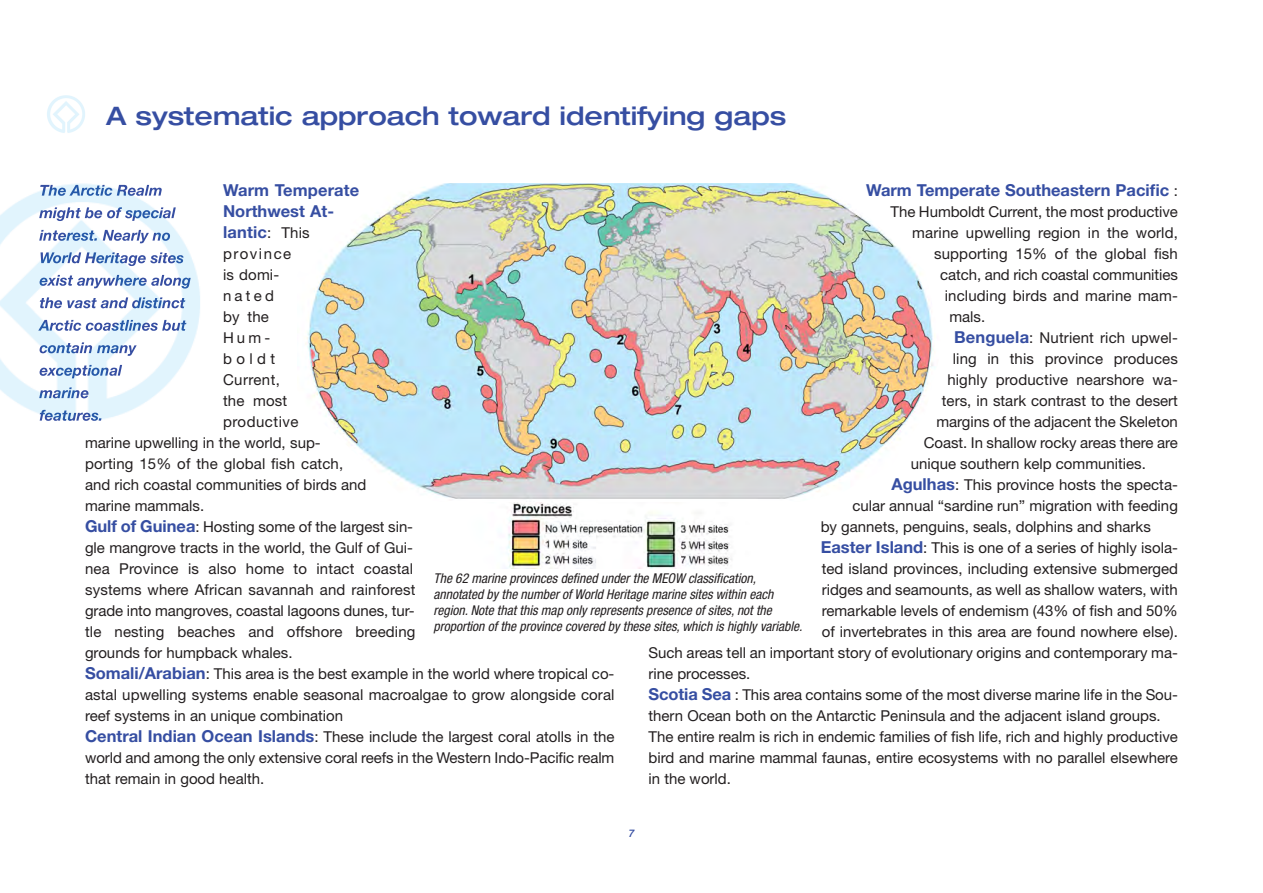
<style>
.page{position:relative;width:1263px;height:893px;background:#fff}
.page>*{position:absolute;margin:0;border:0;box-sizing:border-box;transform-origin:0 0}
.t1{font:500 expanded 25.5px "Helvetica Neue LT Std";color:#364ea2}
.t2{font:700 16.5px/21px "Helvetica Neue LT Std";color:#364ea2}
.t3{font:15px "Helvetica Neue LT Std";color:#231f20}
.t4{font:15px "Helvetica Neue LT Std";letter-spacing:.03em;color:#231f20}
.t5{font:15px "Helvetica Neue LT Std";letter-spacing:.105em;color:#231f20}
.t6{font:15px "Helvetica Neue LT Std";letter-spacing:.025em;color:#231f20}
.t7{font:italic condensed 13.5px/16.2px "Helvetica Neue LT Std";color:#231f20}
.t8{font:italic 500 10.5px "Helvetica Neue LT Std";color:#364ea2}
.s1{font-weight:400;font-size:15px;color:#231f20}
.s2{font-weight:700;font-size:16.5px;color:#364ea2}
</style>
<div class="page">
<img style="left:305px;top:183px;width:630px;height:320px">
<img style="left:507px;top:503px;width:225px;height:65px">
<img style="left:47px;top:95px;width:38px;height:38px">
<img style="left:0;top:183px;width:200px;height:238px">
<img style="left:40px;top:185px;width:122px;height:11px">
<img style="left:39px;top:207px;width:120px;height:14px">
<img style="left:39px;top:230px;width:122px;height:13px">
<img style="left:41px;top:252px;width:126px;height:14px">
<img style="left:40px;top:275px;width:117px;height:13px">
<img style="left:40px;top:297px;width:112px;height:11px">
<img style="left:38px;top:320px;width:120px;height:11px">
<img style="left:40px;top:342px;width:97px;height:14px">
<img style="left:40px;top:365px;width:82px;height:13px">
<img style="left:39px;top:387px;width:49px;height:11px">
<img style="left:40px;top:410px;width:61px;height:11px">
<h1 class="t1" style="left:106px;top:106px;width:681px">A systematic approach toward identifying gaps</h1>
<p class="t2" style="left:866px;top:181px;width:313px">Warm Temperate Southeastern Pacific <span class="s1">:</span></p>
<p class="t3" style="left:890px;top:206px;width:289px">The Humboldt Current, the most productive</p>
<p class="t3" style="left:912px;top:227px;width:267px">marine upwelling region in the world,</p>
<p class="t3" style="left:934px;top:248px;width:245px">supporting 15% of the global fish</p>
<p class="t3" style="left:940px;top:269px;width:239px">catch, and rich coastal communities</p>
<p class="t3" style="left:945px;top:290px;width:235px">including birds and marine mam-</p>
<p class="t3" style="left:949px;top:311px;width:37px">mals.</p>
<p class="t3" style="left:954px;top:332px;width:225px"><span class="s2">Benguela</span>: Nutrient rich upwel-</p>
<p class="t3" style="left:953px;top:353px;width:227px">ling in this province produces</p>
<p class="t3" style="left:947px;top:374px;width:232px">highly productive nearshore wa-</p>
<p class="t3" style="left:942px;top:395px;width:237px">ters, in stark contrast to the desert</p>
<p class="t3" style="left:936px;top:416px;width:243px">margins of the adjacent the Skeleton</p>
<p class="t3" style="left:924px;top:437px;width:256px">Coast. In shallow rocky areas there are</p>
<p class="t3" style="left:911px;top:458px;width:237px">unique southern kelp communities.</p>
<p class="t3" style="left:891px;top:479px;width:288px"><span class="s2">Agulhas</span>: This province hosts the specta-</p>
<p class="t3" style="left:852px;top:500px;width:327px">cular annual “sardine run” migration with feeding</p>
<p class="t3" style="left:821px;top:521px;width:332px">by gannets, penguins, seals, dolphins and sharks</p>
<p class="t3" style="left:821px;top:542px;width:359px"><span class="s2">Easter Island</span>: This is one of a series of highly isola-</p>
<p class="t3" style="left:822px;top:563px;width:358px">ted island provinces, including extensive submerged</p>
<p class="t3" style="left:822px;top:584px;width:358px">ridges and seamounts, as well as shallow waters, with</p>
<p class="t3" style="left:822px;top:605px;width:358px">remarkable levels of endemism (43% of fish and 50%</p>
<p class="t3" style="left:822px;top:626px;width:358px">of invertebrates in this area are found nowhere else).</p>
<p class="t3" style="left:648px;top:647px;width:531px">Such areas tell an important story of evolutionary origins and contemporary ma-</p>
<p class="t3" style="left:648px;top:668px;width:103px">rine processes.</p>
<p class="t3" style="left:648px;top:689px;width:531px"><span class="s2">Scotia Sea</span> : This area contains some of the most diverse marine life in the Sou-</p>
<p class="t3" style="left:648px;top:710px;width:514px">thern Ocean both on the Antarctic Peninsula and the adjacent island groups.</p>
<p class="t3" style="left:648px;top:731px;width:531px">The entire realm is rich in endemic families of fish life, rich and highly productive</p>
<p class="t3" style="left:648px;top:752px;width:531px">bird and marine mammal faunas, entire ecosystems with no parallel elsewhere</p>
<p class="t3" style="left:648px;top:773px;width:84px">in the world.</p>
<p class="t2" style="left:223px;top:181px;width:138px">Warm Temperate<br>Northwest At&shy;lantic<span class="s1">: This</span></p>
<p class="t5" style="left:223px;top:248px;width:70px">province</p>
<p class="t3" style="left:223px;top:269px;width:58px">is domi-</p>
<p class="t3" style="left:223px;top:290px;width:52px">nated</p>
<p class="t3" style="left:223px;top:311px;width:47px">by the</p>
<p class="t3" style="left:223px;top:332px;width:49px">Hum-</p>
<p class="t3" style="left:223px;top:353px;width:54px">boldt</p>
<p class="t6" style="left:223px;top:374px;width:58px">Current,</p>
<p class="t3" style="left:223px;top:395px;width:66px">the most</p>
<p class="t4" style="left:223px;top:416px;width:77px">productive</p>
<p class="t3" style="left:85px;top:437px;width:237px">marine upwelling in the world, sup-</p>
<p class="t3" style="left:85px;top:458px;width:260px">porting 15% of the global fish catch,</p>
<p class="t3" style="left:85px;top:479px;width:283px">and rich coastal communities of birds and</p>
<p class="t3" style="left:85px;top:500px;width:121px">marine mammals.</p>
<p class="t3" style="left:85px;top:521px;width:330px"><span class="s2">Gulf of Guinea</span>: Hosting some of the largest sin-</p>
<p class="t3" style="left:85px;top:542px;width:330px">gle mangrove tracts in the world, the Gulf of Gui-</p>
<p class="t3" style="left:85px;top:563px;width:330px">nea Province is also home to intact coastal</p>
<p class="t3" style="left:85px;top:584px;width:332px">systems where African savannah and rainforest</p>
<p class="t3" style="left:85px;top:605px;width:331px">grade into mangroves, coastal lagoons dunes, tur-</p>
<p class="t3" style="left:85px;top:626px;width:332px">tle nesting beaches and offshore breeding</p>
<p class="t3" style="left:85px;top:647px;width:209px">grounds for humpback whales.</p>
<p class="t3" style="left:85px;top:668px;width:531px"><span class="s2">Somali/Arabian</span>: This area is the best example in the world where tropical co-</p>
<p class="t3" style="left:85px;top:689px;width:531px">astal upwelling systems enable seasonal macroalgae to grow alongside coral</p>
<p class="t3" style="left:85px;top:710px;width:260px">reef systems in an unique combination</p>
<p class="t3" style="left:85px;top:731px;width:531px"><span class="s2">Central Indian Ocean Islands</span>: These include the largest coral atolls in the</p>
<p class="t3" style="left:85px;top:752px;width:531px">world and among the only extensive coral reefs in the Western Indo-Pacific realm</p>
<p class="t3" style="left:85px;top:773px;width:181px">that remain in good health.</p>
<p class="t7" style="left:433px;top:571px;width:370px">The 62 marine provinces defined under the MEOW classification, annotated by the number of World Heritage marine sites within each region. Note that this map only represents presence of sites, not the proportion of the province covered by these sites, which is highly variable.</p>
<p class="t8" style="left:628px;top:827px;width:7px">7</p>
</div>
